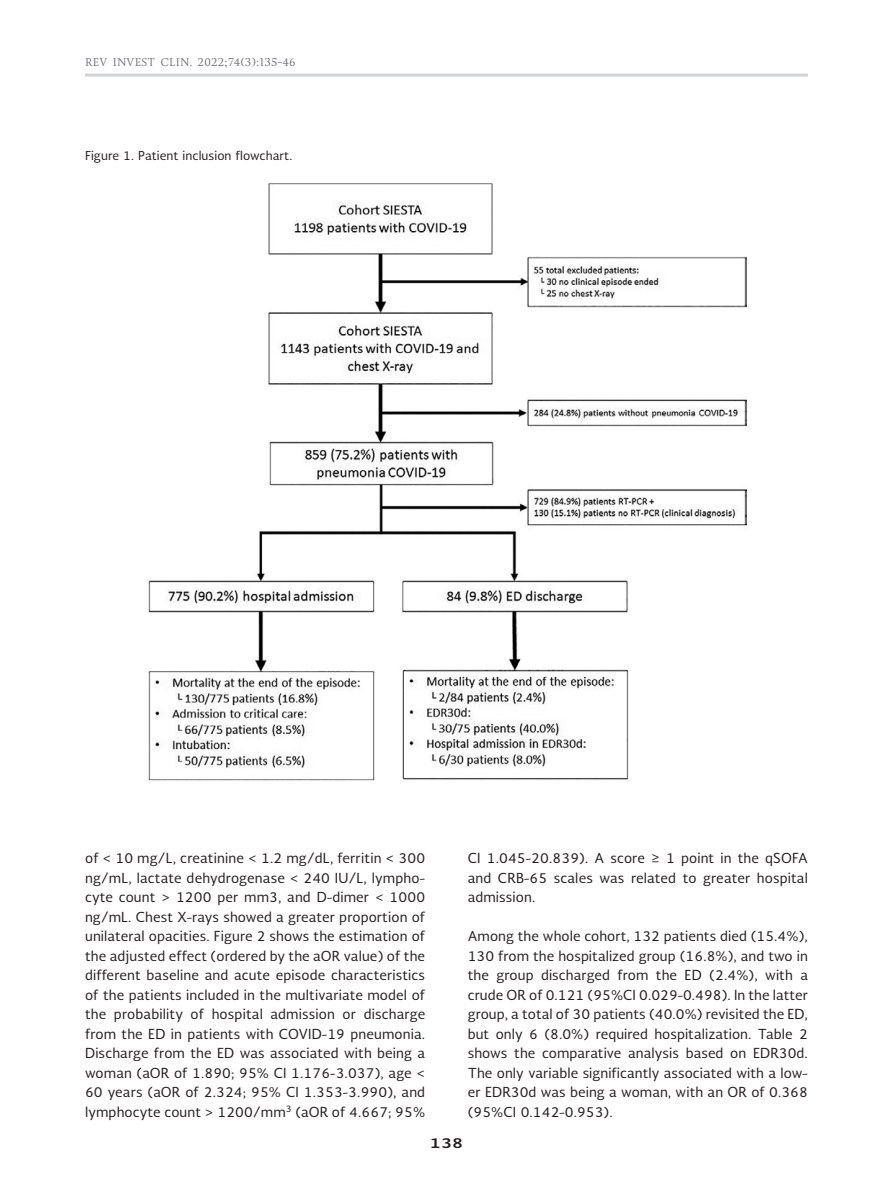
<style>
.page{position:relative;width:893px;height:1191px;background:#fff}
.page>*{position:absolute;margin:0;border:0;box-sizing:border-box;transform-origin:0 0}
.t1{font:13.5px/19.5px "Soberana Sans";letter-spacing:.01em;color:#231f20;text-align:justify}
.t2{font:700 13.5px "Soberana Sans";color:#231f20;scale:1.25 1}
.t3{font:12px "Soberana Sans";letter-spacing:.005em;color:#231f20}
.t4{font:10.5px "Soberana Titular";letter-spacing:.02em;color:#6c6d70}
</style>
<div class="page">
<hr style="left:85px;top:74px;width:723px;height:3px;background:#d1d2d4">
<img style="left:148px;top:183px;width:599px;height:598px">
<p class="t4" style="left:85px;top:56px;width:212px">REV INVEST CLIN. 2022;74(3):135-46</p>
<p class="t3" style="left:85px;top:148px;width:209px">Figure 1. Patient inclusion flowchart.</p>
<p class="t1" style="left:85px;top:848px;width:342px">of &lt; 10 mg/L, creatinine &lt; 1.2 mg/dL, ferritin &lt; 300 ng/mL, lactate dehydrogenase &lt; 240 IU/L, lympho&shy;cyte count &gt; 1200 per mm3, and D-dimer &lt; 1000 ng/mL. Chest X-rays showed a greater proportion of unilateral opacities. Figure 2 shows the estimation of the adjusted effect (ordered by the aOR value) of the different baseline and acute episode characteristics of the patients included in the multivariate model of the probability of hospital admission or discharge from the ED in patients with COVID-19 pneumonia.<br>Discharge from the ED was associated with being a woman (aOR of 1.890; 95% CI 1.176-3.037), age &lt; 60 years (aOR of 2.324; 95% CI 1.353-3.990), and lymphocyte count &gt; 1200/mm<sup>3</sup> (aOR of 4.667; 95%</p>
<p class="t1" style="left:468px;top:848px;width:342px">CI 1.045-20.839). A score ≥ 1 point in the qSOFA and CRB-65 scales was related to greater hospital admission.</p>
<p class="t1" style="left:468px;top:926px;width:342px">Among the whole cohort, 132 patients died (15.4%), 130 from the hospitalized group (16.8%), and two in the group discharged from the ED (2.4%), with a crude OR of 0.121 (95%CI 0.029-0.498). In the latter group, a total of 30 patients (40.0%) revisited the ED, but only 6 (8.0%) required hospitalization. Table 2 shows the comparative analysis based on EDR30d.<br>The only variable significantly associated with a low&shy;er EDR30d was being a woman, with an OR of 0.368 (95%CI 0.142-0.953).</p>
<p class="t2" style="left:430px;top:1133px;width:28px">138</p>
</div>
